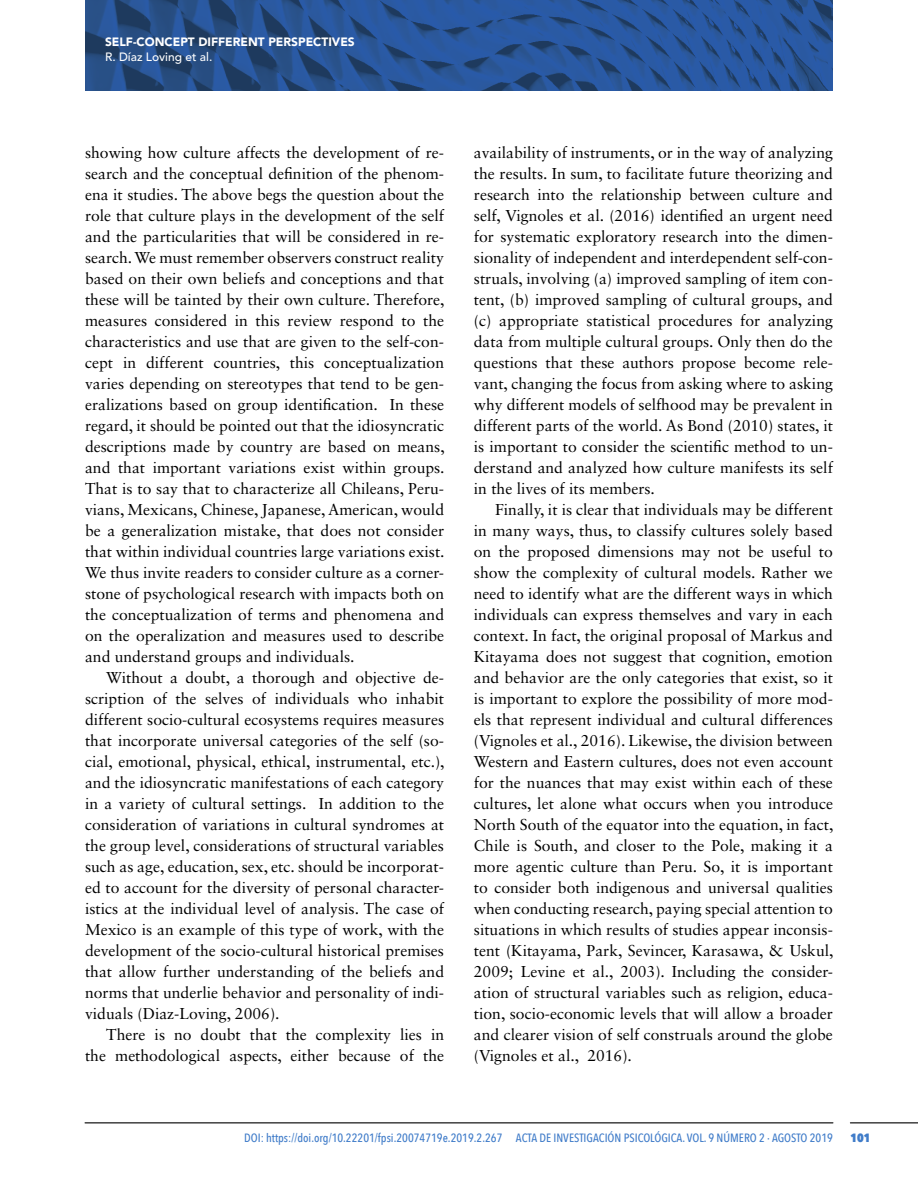
<style>
.page{position:relative;width:918px;height:1188px;background:#fff}
.page>*{position:absolute;margin:0;border:0;box-sizing:border-box;transform-origin:0 0}
.Texto_articulo_sangr{font:15.75px/21px "Sabon LT Std";color:#000;text-align:justify}
.t1{font:500 12px "Avenir Next Condensed";color:#407cc9}
.t2{font:900 12px "Avenir LT Std";color:#fff}
.t3{font:500 12px "Avenir LT Std";color:#fff}
.t4{font:800 12px "Avenir Next Condensed";color:#407cc9}
</style>
<div class="page">
<img style="left:85px;top:0;width:748px;height:91px">
<hr style="left:85px;top:1122px;width:748px;height:1px;background:#000">
<hr style="left:850px;top:1122px;width:68px;height:1px;background:#000">
<p class="t2" style="left:105px;top:35px;width:251px">SELF-CONCEPT DIFFERENT PERSPECTIVES</p>
<p class="t3" style="left:105px;top:50px;width:109px">R. Díaz Loving et al.</p>
<p class="Texto_articulo_sangr" style="left:85px;top:142px;width:361px">showing how culture affects the development of re&shy;search and the conceptual definition of the phenom&shy;ena it studies. The above begs the question about the role that culture plays in the development of the self and the particularities that will be considered in re&shy;search. We must remember observers construct reality based on their own beliefs and conceptions and that these will be tainted by their own culture. Therefore, measures considered in this review respond to the characteristics and use that are given to the self-con&shy;cept in different countries, this conceptualization varies depending on stereotypes that tend to be gen&shy;eralizations based on group identification. In these regard, it should be pointed out that the idiosyncratic descriptions made by country are based on means, and that important variations exist within groups.<br>That is to say that to characterize all Chileans, Peru&shy;vians, Mexicans, Chinese, Japanese, American, would be a generalization mistake, that does not consider that within individual countries large variations exist.<br>We thus invite readers to consider culture as a corner&shy;stone of psychological research with impacts both on the conceptualization of terms and phenomena and on the operalization and measures used to describe and understand groups and individuals.</p>
<p class="Texto_articulo_sangr" style="left:85px;top:667px;width:361px;text-indent:21px">Without a doubt, a thorough and objective de&shy;scription of the selves of individuals who inhabit different socio-cultural ecosystems requires measures that incorporate universal categories of the self (so&shy;cial, emotional, physical, ethical, instrumental, etc.), and the idiosyncratic manifestations of each category in a variety of cultural settings. In addition to the consideration of variations in cultural syndromes at the group level, considerations of structural variables such as age, education, sex, etc. should be incorporat&shy;ed to account for the diversity of personal character&shy;istics at the individual level of analysis. The case of Mexico is an example of this type of work, with the development of the socio-cultural historical premises that allow further understanding of the beliefs and norms that underlie behavior and personality of indi&shy;viduals (Diaz-Loving, 2006).</p>
<p class="Texto_articulo_sangr" style="left:85px;top:1024px;width:361px;text-align:right">There is no doubt that the complexity lies in the methodological aspects, either because of the</p>
<p class="Texto_articulo_sangr" style="left:474px;top:142px;width:361px">availability of instruments, or in the way of analyzing the results. In sum, to facilitate future theorizing and research into the relationship between culture and self, Vignoles et al. (2016) identified an urgent need for systematic exploratory research into the dimen&shy;sionality of independent and interdependent self-con&shy;struals, involving (a) improved sampling of item con&shy;tent, (b) improved sampling of cultural groups, and (c) appropriate statistical procedures for analyzing data from multiple cultural groups. Only then do the questions that these authors propose become rele&shy;vant, changing the focus from asking where to asking why different models of selfhood may be prevalent in different parts of the world. As Bond (2010) states, it is important to consider the scientific method to un&shy;derstand and analyzed how culture manifests its self in the lives of its members.</p>
<p class="Texto_articulo_sangr" style="left:474px;top:499px;width:361px;text-indent:21px">Finally, it is clear that individuals may be different in many ways, thus, to classify cultures solely based on the proposed dimensions may not be useful to show the complexity of cultural models. Rather we need to identify what are the different ways in which individuals can express themselves and vary in each context. In fact, the original proposal of Markus and Kitayama does not suggest that cognition, emotion and behavior are the only categories that exist, so it is important to explore the possibility of more mod&shy;els that represent individual and cultural differences (Vignoles et al., 2016). Likewise, the division between Western and Eastern cultures, does not even account for the nuances that may exist within each of these cultures, let alone what occurs when you introduce North South of the equator into the equation, in fact, Chile is South, and closer to the Pole, making it a more agentic culture than Peru. So, it is important to consider both indigenous and universal qualities when conducting research, paying special attention to situations in which results of studies appear inconsis&shy;tent (Kitayama, Park, Sevincer, Karasawa, &amp; Uskul, 2009; Levine et al., 2003). Including the consider&shy;ation of structural variables such as religion, educa&shy;tion, socio-economic levels that will allow a broader and clearer vision of self construals around the globe (Vignoles et al., 2016).</p>
<p class="t1" style="left:244px;top:1130px;width:590px">DOI: https://doi.org/10.22201/fpsi.20074719e.2019.2.267 ACTA DE INVESTIGACIÓN PSICOLÓGICA. VOL. 9 NÚMERO 2 · AGOSTO 2019</p>
<p class="t4" style="left:850px;top:1130px;width:22px">101</p>
</div>
